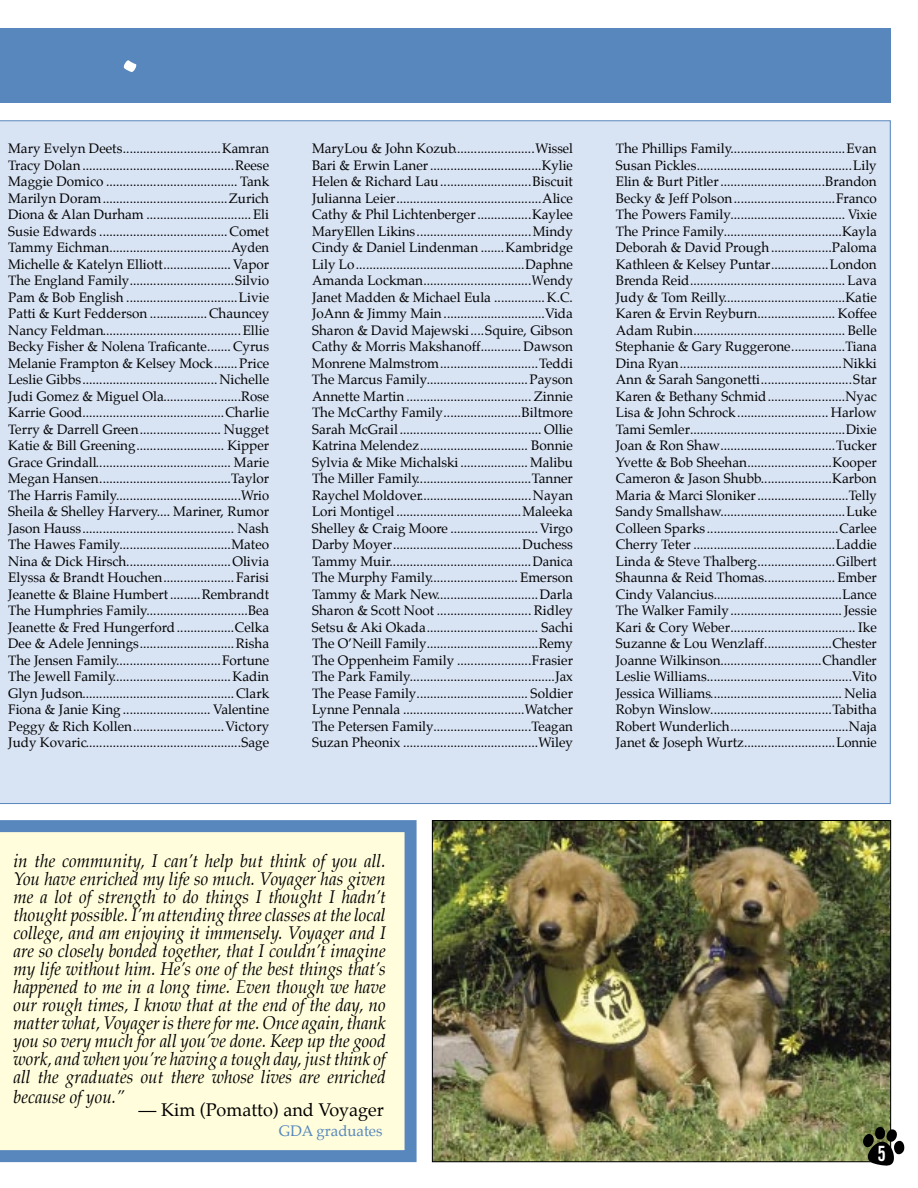
<style>
.page{position:relative;width:918px;height:1188px;background:#fff}
.page>*{position:absolute;margin:0;border:0;box-sizing:border-box;transform-origin:0 0}
.t1{font:21px "Trade Gothic Bold Cond Twenty";color:#fff;scale:.9 1}
.t2{font:italic 18px/18px "Palatino";color:#000;text-align:justify;scale:.95 1}
.t3{font:18px "Palatino";color:#000}
.t4{font:15px "Palatino";color:#5887bd}
.t5{font:13.5px/16.5px "Palatino";color:#000;text-align:justify}
</style>
<div class="page">
<img style="left:434px;top:822px;width:455px;height:338px">
<svg style="left:0;top:820px;width:417px;height:342px;background:#eef1d8"></svg>
<div style="left:0;top:120px;width:891px;height:684px;background:#d8e3f4"></div>
<svg style="left:860px;top:1124px;width:45px;height:42px"></svg>
<div style="left:0;top:28px;width:891px;height:75px;background:#5887bd"></div>
<svg style="left:123px;top:60px;width:14px;height:12px"></svg>
<p class="t5" style="left:8px;top:142px;width:263px">Mary Evelyn Deets .............................Kamran Tracy Dolan .............................................Reese Maggie Domico ....................................... Tank Marilyn Doram .....................................Zurich Diona &amp; Alan Durham ...............................Eli Susie Edwards ......................................Comet Tammy Eichman ....................................Ayden Michelle &amp; Katelyn Elliott .................... Vapor The England Family...............................Silvio Pam &amp; Bob English .................................Livie Patti &amp; Kurt Fedderson .................Chauncey Nancy Feldman .........................................Ellie Becky Fisher &amp; Nolena Traficante ....... Cyrus Melanie Frampton &amp; Kelsey Mock .......Price Leslie Gibbs ........................................ Nichelle Judi Gomez &amp; Miguel Ola .......................Rose Karrie Good ..........................................Charlie Terry &amp; Darrell Green ........................ Nugget Katie &amp; Bill Greening .......................... Kipper Grace Grindall ........................................ Marie Megan Hansen .......................................Taylor The Harris Family.....................................Wrio Sheila &amp; Shelley Harvery .... Mariner, Rumor Jason Hauss ............................................. Nash The Hawes Family.................................Mateo Nina &amp; Dick Hirsch ...............................Olivia Elyssa &amp; Brandt Houchen .....................Farisi Jeanette &amp; Blaine Humbert .........Rembrandt The Humphries Family..............................Bea Jeanette &amp; Fred Hungerford .................Celka Dee &amp; Adele Jennings ............................Risha The Jensen Family ...............................Fortune The Jewell Family...................................Kadin Glyn Judson .............................................Clark Fiona &amp; Janie King .......................... Valentine Peggy &amp; Rich Kollen ...........................Victory Judy Kovaric ..............................................Sage</p>
<p class="t5" style="left:312px;top:142px;width:263px">MaryLou &amp; John Kozub ........................Wissel Bari &amp; Erwin Laner .................................Kylie Helen &amp; Richard Lau ...........................Biscuit Julianna Leier ...........................................Alice Cathy &amp; Phil Lichtenberger ................Kaylee MaryEllen Likins ..................................Mindy Cindy &amp; Daniel Lindenman .......Kambridge Lily Lo ..................................................Daphne Amanda Lockman ................................Wendy Janet Madden &amp; Michael Eula ............... K.C.<br>JoAnn &amp; Jimmy Main ..............................Vida Sharon &amp; David Majewski ....Squire, Gibson Cathy &amp; Morris Makshanoff ............ Dawson Monrene Malmstrom .............................Teddi The Marcus Family ..............................Payson Annette Martin ..................................... Zinnie The McCarthy Family .......................Biltmore Sarah McGrail .......................................... Ollie Katrina Melendez ................................ Bonnie Sylvia &amp; Mike Michalski ....................Malibu The Miller Family..................................Tanner Raychel Moldover.................................Nayan Lori Montigel .....................................Maleeka Shelley &amp; Craig Moore .......................... Virgo Darby Moyer ......................................Duchess Tammy Muir ..........................................Danica The Murphy Family.......................... Emerson Tammy &amp; Mark New ..............................Darla Sharon &amp; Scott Noot ............................ Ridley Setsu &amp; Aki Okada ................................. Sachi The O’Neill Family .................................Remy The Oppenheim Family ......................Frasier The Park Family ...........................................Jax The Pease Family ................................. Soldier Lynne Pennala ....................................Watcher The Petersen Family .............................Teagan Suzan Pheonix ........................................Wiley</p>
<p class="t2" style="left:14px;top:853px;width:393px">in the community, I can’t help but think of you all.<br>You have enriched my life so much. Voyager has given me a lot of strength to do things I thought I hadn’t thought possible. I’m attending three classes at the local college, and am enjoying it immensely. Voyager and I are so closely bonded together, that I couldn’t imagine my life without him. He’s one of the best things that’s happened to me in a long time. Even though we have our rough times, I know that at the end of the day, no matter what, Voyager is there for me. Once again, thank you so very much for all you’ve done. Keep up the good work, and when you’re having a tough day, just think of all the graduates out there whose lives are enriched</p>
<h2 class="t2" style="left:14px;top:1090px;width:119px">because of you.”</h2>
<h2 class="t3" style="left:139px;top:1098px;width:247px">— Kim (Pomatto) and Voyager</h2>
<p class="t4" style="left:279px;top:1121px;width:105px">GDA graduates</p>
<p class="t5" style="left:616px;top:142px;width:263px">The Phillips Family ..................................Evan Susan Pickles ..............................................Lily Elin &amp; Burt Pitler ...............................Brandon Becky &amp; Jeff Polson ..............................Franco The Powers Family .................................. Vixie The Prince Family...................................Kayla Deborah &amp; David Prough ..................Paloma Kathleen &amp; Kelsey Puntar .................London Brenda Reid .............................................. Lava Judy &amp; Tom Reilly ....................................Katie Karen &amp; Ervin Reyburn ....................... Koffee Adam Rubin ............................................. Belle Stephanie &amp; Gary Ruggerone ................Tiana Dina Ryan ................................................Nikki Ann &amp; Sarah Sangonetti ...........................Star Karen &amp; Bethany Schmid .......................Nyac Lisa &amp; John Schrock ........................... Harlow Tami Semler ..............................................Dixie Joan &amp; Ron Shaw ..................................Tucker Yvette &amp; Bob Sheehan .........................Kooper Cameron &amp; Jason Shubb .....................Karbon Maria &amp; Marci Sloniker ...........................Telly Sandy Smallshaw .....................................Luke Colleen Sparks .......................................Carlee Cherry Teter ..........................................Laddie Linda &amp; Steve Thalberg .......................Gilbert Shaunna &amp; Reid Thomas ..................... Ember Cindy Valancius ......................................Lance The Walker Family .................................Jessie Kari &amp; Cory Weber ..................................... Ike Suzanne &amp; Lou Wenzlaff ....................Chester Joanne Wilkinson ..............................Chandler Leslie Williams ...........................................Vito Jessica Williams ....................................... Nelia Robyn Winslow ....................................Tabitha Robert Wunderlich ...................................Naja Janet &amp; Joseph Wurtz ...........................Lonnie</p>
<h1 class="t1" style="left:877px;top:1141px;width:11px">5</h1>
</div>
